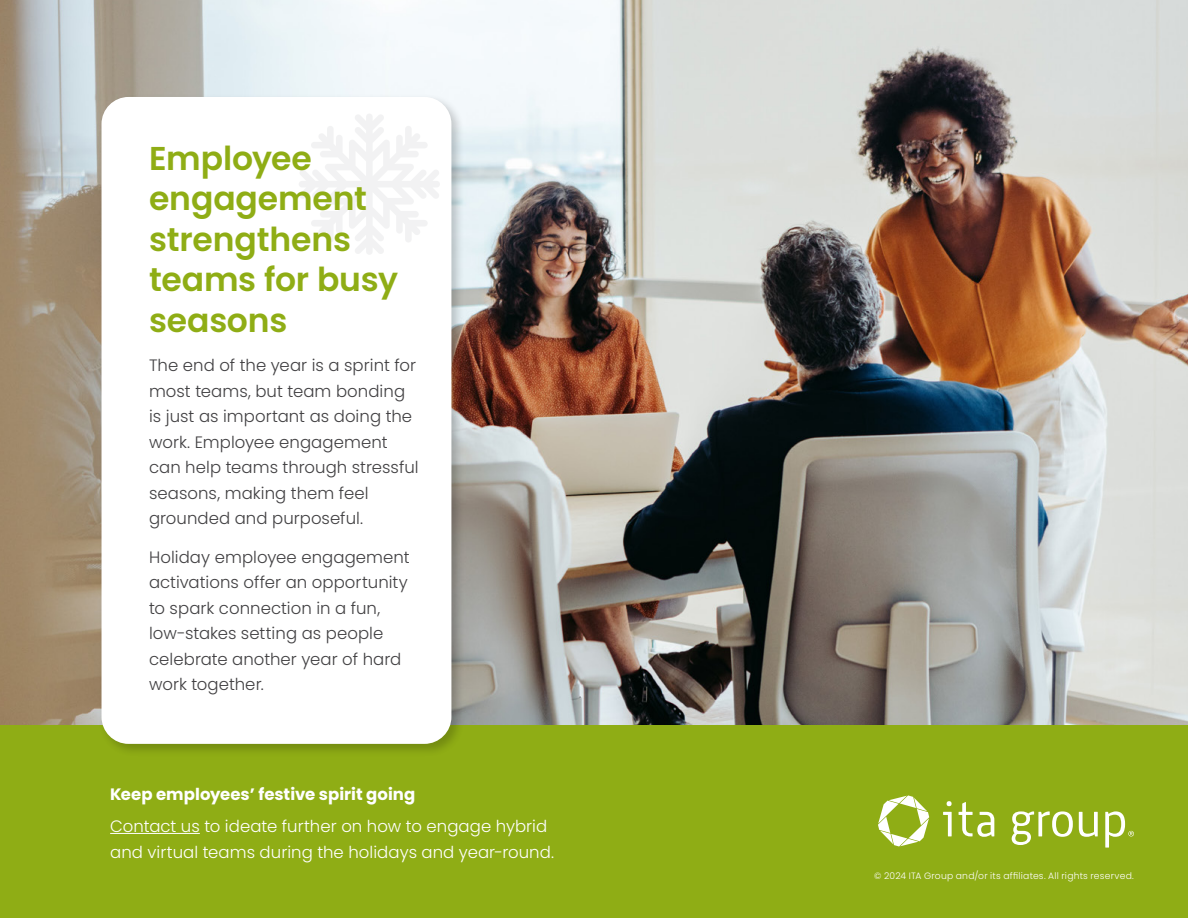
<style>
.page{position:relative;width:1188px;height:918px;background:#fff}
.page>*{position:absolute;margin:0;border:0;box-sizing:border-box;transform-origin:0 0}
.t1{font:600 33px/40.5px "Poppins";letter-spacing:-.005em;color:#8fad15}
.t2{font:300 16.5px/25.5px "Poppins";letter-spacing:.005em;color:#414042}
.t3{font:300 16.5px/25.5px "Poppins";letter-spacing:.005em;color:#fff}
.t4{font:700 16.5px "Poppins";color:#fff}
.t5{font:300 9.15px "Poppins";letter-spacing:.025em;color:#fff}
</style>
<div class="page">
<div style="left:0;top:707px;width:1188px;height:211px;background:#8fad15"></div>
<img style="left:0;top:0;width:1188px;height:725px">
<div style="left:98px;top:93px;width:366px;height:664px;background:#000;opacity:.2"></div>
<div style="left:102px;top:97px;width:349px;height:647px;background:#fff;border-radius:27px"></div>
<svg style="left:299px;top:114px;width:141px;height:141px"></svg>
<hr style="left:110px;top:833px;width:90px;height:1px;background:#fff">
<svg style="left:943px;top:801px;width:191px;height:47px"></svg>
<svg style="left:878px;top:795px;width:51px;height:52px"></svg>
<h1 class="t1" style="left:149px;top:138px;width:251px">Employee engagement strengthens teams for busy seasons</h1>
<p class="t2" style="left:149px;top:353px;width:271px">The end of the year is a sprint for most teams, but team bonding is just as important as doing the work. Employee engagement can help teams through stressful seasons, making them feel grounded and purposeful.</p>
<p class="t2" style="left:149px;top:544px;width:262px">Holiday employee engagement activations offer an opportunity to spark connection in a fun, low-stakes setting as people celebrate another year of hard work together.</p>
<p class="t4" style="left:110px;top:785px;width:307px">Keep employees’ festive spirit going</p>
<p class="t3" style="left:110px;top:814px;width:446px">Contact us to ideate further on how to engage hybrid and virtual teams during the holidays and year-round.</p>
<p class="t5" style="left:874px;top:871px;width:261px">© 2024 ITA Group and/or its affiliates. All rights reserved.</p>
</div>
